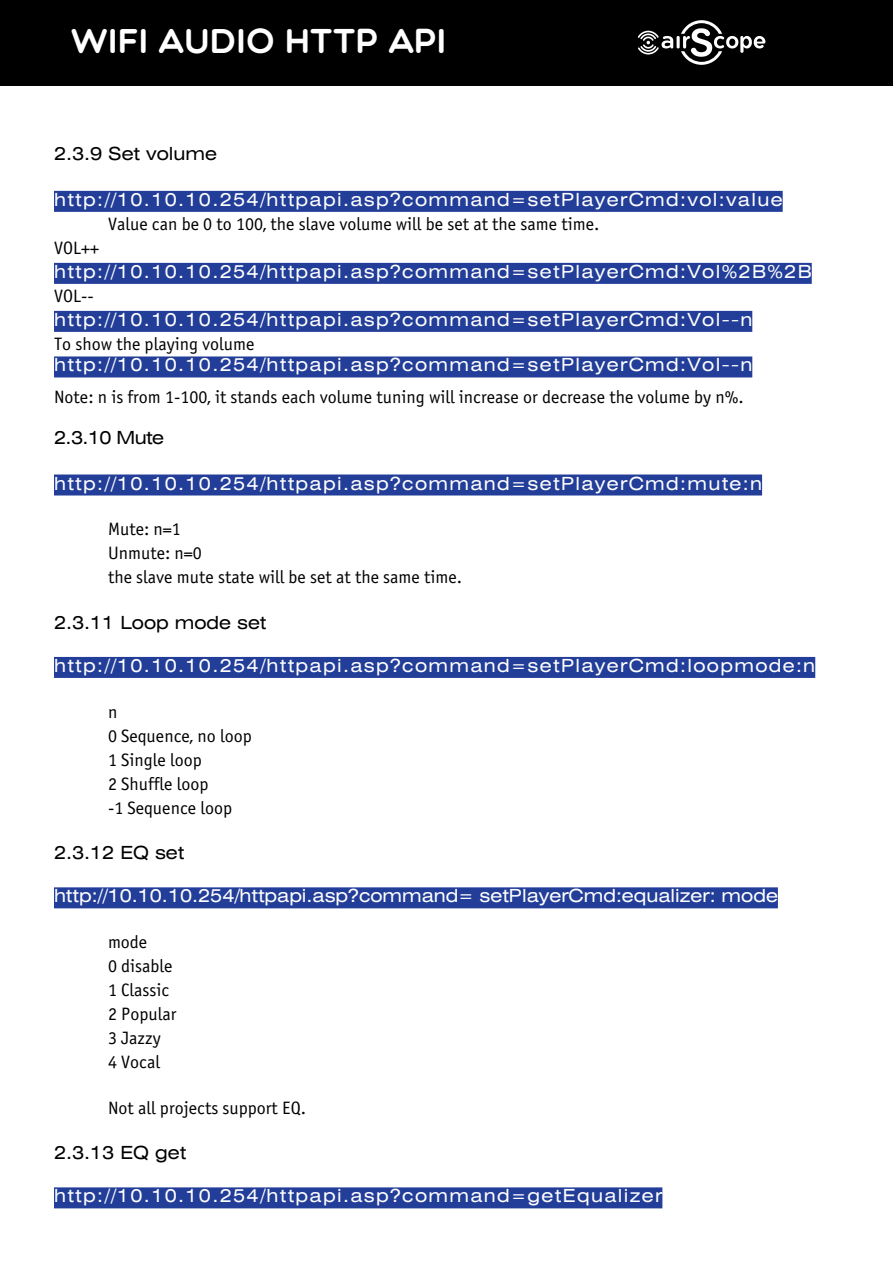
<style>
.page{position:relative;width:893px;height:1263px;background:#fff}
.page>*{position:absolute;margin:0;border:0;box-sizing:border-box;transform-origin:0 0}
.t1{font:34.65px "Multicolore";color:#fff}
.t2{font:18px "Helios Ext";letter-spacing:.075em;color:#fff}
.t3{font:18px "Officina Sans C";color:#000}
.t4{font:18px "Helios Ext";color:#fff}
.t5{font:18px "Helios Ext";color:#000}
</style>
<div class="page">
<div style="left:0;top:0;width:893px;height:85px;background:#000"></div>
<svg style="left:638px;top:20px;width:127px;height:45px"></svg>
<div style="left:54px;top:474px;width:708px;height:21px;background:#233e99"></div>
<div style="left:54px;top:657px;width:761px;height:21px;background:#233e99"></div>
<div style="left:54px;top:887px;width:724px;height:21px;background:#233e99"></div>
<div style="left:54px;top:1187px;width:608px;height:21px;background:#233e99"></div>
<div style="left:54px;top:191px;width:729px;height:21px;background:#233e99"></div>
<div style="left:54px;top:263px;width:758px;height:21px;background:#233e99"></div>
<div style="left:54px;top:311px;width:698px;height:21px;background:#233e99"></div>
<div style="left:54px;top:356px;width:698px;height:21px;background:#233e99"></div>
<h1 class="t1" style="left:71px;top:20px;width:377px">WIFI Audio HTTP API</h1>
<p class="t5" style="left:54px;top:143px;width:165px">2.3.9 Set volume</p>
<p class="t2" style="left:54px;top:189px;width:730px">http://10.10.10.254/httpapi.asp?command=setPlayerCmd:vol:value</p>
<p class="t3" style="left:108px;top:214px;width:493px">Value can be 0 to 100, the slave volume will be set at the same time.</p>
<p class="t3" style="left:54px;top:238px;width:46px">VOL++</p>
<p class="t2" style="left:54px;top:261px;width:759px">http://10.10.10.254/httpapi.asp?command=setPlayerCmd:Vol%2B%2B</p>
<p class="t3" style="left:54px;top:286px;width:41px">VOL--</p>
<p class="t2" style="left:54px;top:309px;width:700px">http://10.10.10.254/httpapi.asp?command=setPlayerCmd:Vol--n</p>
<p class="t3" style="left:54px;top:334px;width:202px">To show the playing volume</p>
<p class="t2" style="left:54px;top:354px;width:700px">http://10.10.10.254/httpapi.asp?command=setPlayerCmd:Vol--n</p>
<p class="t3" style="left:54px;top:387px;width:691px">Note: n is from 1-100, it stands each volume tuning will increase or decrease the volume by n%.</p>
<p class="t5" style="left:54px;top:427px;width:112px">2.3.10 Mute</p>
<p class="t2" style="left:54px;top:472px;width:710px">http://10.10.10.254/httpapi.asp?command=setPlayerCmd:mute:n</p>
<p class="t3" style="left:108px;top:519px;width:74px">Mute: n=1</p>
<p class="t3" style="left:108px;top:543px;width:95px">Unmute: n=0</p>
<p class="t3" style="left:108px;top:567px;width:356px">the slave mute state will be set at the same time.</p>
<p class="t5" style="left:54px;top:611px;width:214px">2.3.11 Loop mode set</p>
<p class="t2" style="left:54px;top:655px;width:763px">http://10.10.10.254/httpapi.asp?command=setPlayerCmd:loopmode:n</p>
<p class="t3" style="left:108px;top:702px;width:11px">n</p>
<p class="t3" style="left:108px;top:726px;width:145px">0 Sequence, no loop</p>
<p class="t3" style="left:108px;top:750px;width:95px">1 Single loop</p>
<p class="t3" style="left:108px;top:774px;width:102px">2 Shuffle loop</p>
<p class="t3" style="left:108px;top:798px;width:126px">-1 Sequence loop</p>
<p class="t5" style="left:54px;top:842px;width:132px">2.3.12 EQ set</p>
<p class="t4" style="left:54px;top:885px;width:725px">http://10.10.10.254/httpapi.asp?command= setPlayerCmd:equalizer: mode</p>
<p class="t3" style="left:108px;top:932px;width:41px">mode</p>
<p class="t3" style="left:108px;top:956px;width:66px">0 disable</p>
<p class="t3" style="left:108px;top:980px;width:63px">1 Classic</p>
<p class="t3" style="left:108px;top:1004px;width:70px">2 Popular</p>
<p class="t3" style="left:108px;top:1028px;width:54px">3 Jazzy</p>
<p class="t3" style="left:108px;top:1052px;width:54px">4 Vocal</p>
<p class="t3" style="left:108px;top:1098px;width:200px">Not all projects support EQ.</p>
<p class="t5" style="left:54px;top:1142px;width:134px">2.3.13 EQ get</p>
<p class="t2" style="left:54px;top:1185px;width:610px">http://10.10.10.254/httpapi.asp?command=getEqualizer</p>
</div>
